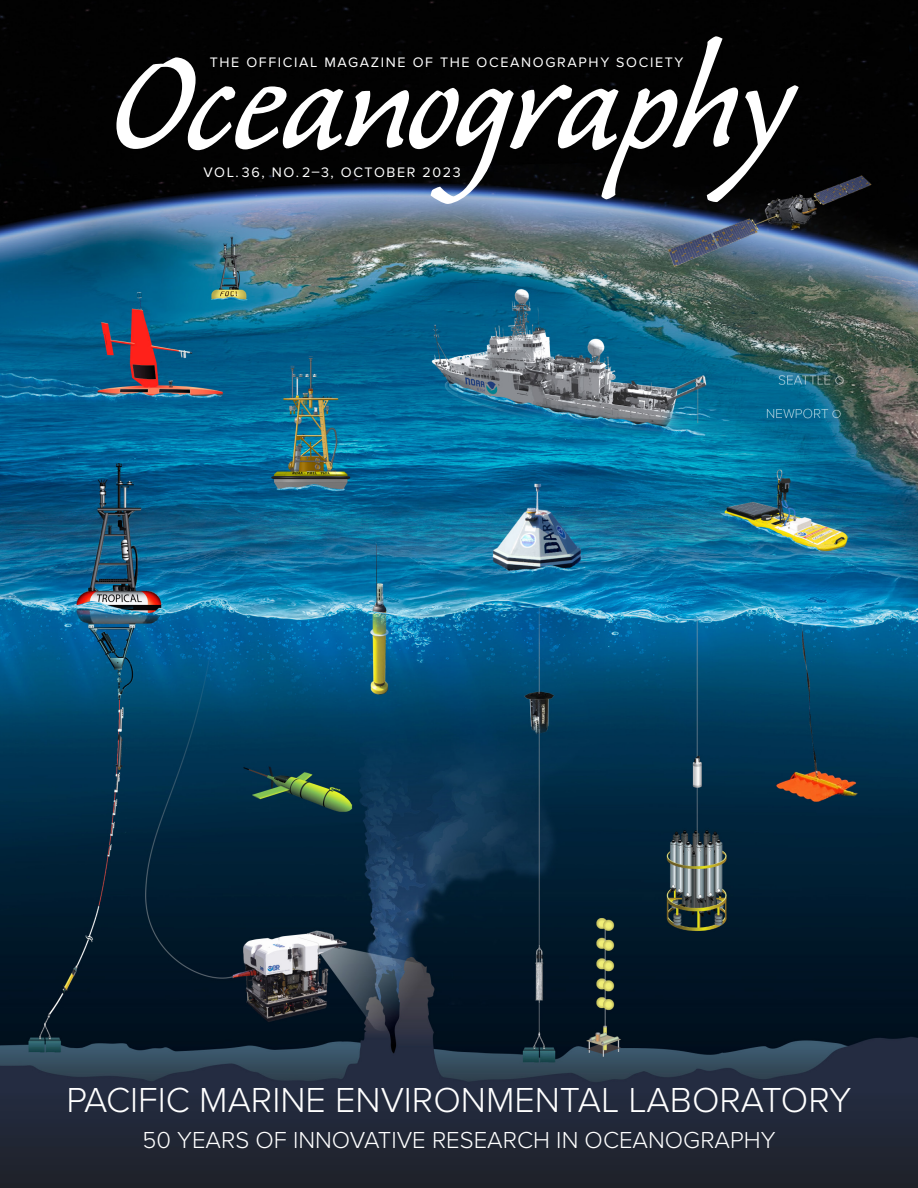
<style>
.page{position:relative;width:918px;height:1188px;background:#fff}
.page>*{position:absolute;margin:0;border:0;box-sizing:border-box;transform-origin:0 0}
.t1{font:177px "Caliban Std";letter-spacing:-.02em;color:#fff}
.t2{font:300 36px "Proxima Nova";color:#fff}
.t3{font:300 24px "Proxima Nova";color:#fff}
.t4{font:14.25px "Proxima Nova";letter-spacing:.115em;color:#fff}
</style>
<div class="page">
<img style="left:0;top:0;width:918px;height:1188px">
<p class="t1" style="left:109px;top:14px;width:683px">Oceanography</p>
<p class="t4" style="left:210px;top:54px;width:475px">THE OFFICIAL MAGAZINE OF THE OCEANOGRAPHY SOCIETY</p>
<p class="t4" style="left:203px;top:164px;width:259px">VOL.36, NO.2–3, OCTOBER 2023</p>
<p class="t2" style="left:66px;top:1073px;width:787px">PACIFIC MARINE ENVIRONMENTAL LABORATORY</p>
<p class="t3" style="left:142px;top:1122px;width:635px">50 YEARS OF INNOVATIVE RESEARCH IN OCEANOGRAPHY</p>
</div>
